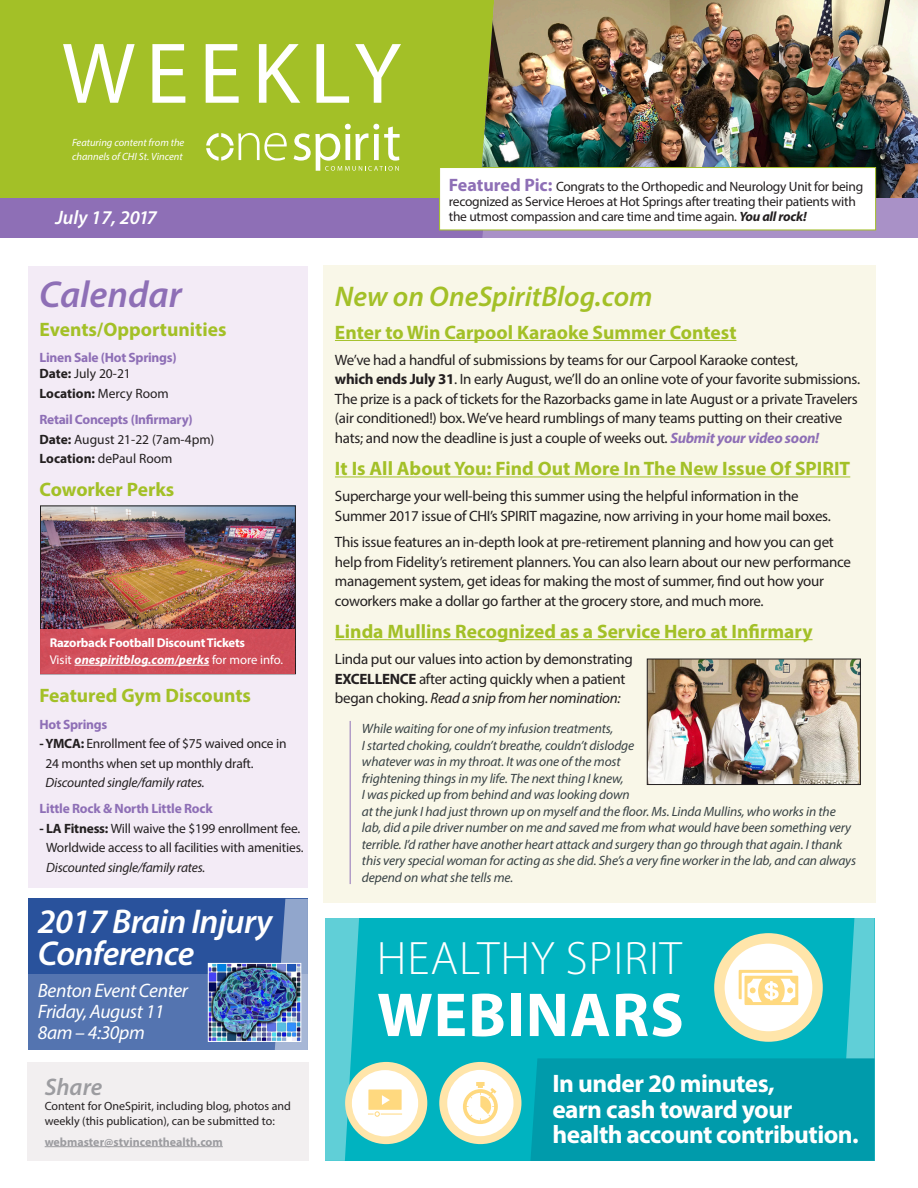
<style>
.page{position:relative;width:918px;height:1188px;background:#fff}
.page>*{position:absolute;margin:0;border:0;box-sizing:border-box;transform-origin:0 0}
.t1{font:87px "Myriad Pro";letter-spacing:.12em;color:#fff}
.t2{font:700 62.55px "Myriad Pro";letter-spacing:.015em;color:#fff}
.t3{font:300 47.1px "Myriad Pro";letter-spacing:.02em;color:#fff}
.t4{font:italic 600 37.5px "Myriad Pro";color:#8e6fb6}
.t5{font:italic 600 34.5px/31.5px "Myriad Pro";letter-spacing:-.02em;color:#fff}
.t6{font:italic 600 28.5px "Myriad Pro";color:#a3c027}
.t7{font:700 25.35px/25.8px "Myriad Pro";letter-spacing:-.02em;color:#fff}
.t8{font:italic 600 24px "Myriad Pro";color:#9c9ca0}
.Subhead{font:700 19.5px "Myriad Pro";color:#a3c027}
.Event_Details{font:700 19.5px "Myriad Pro";color:#a3c027}
.t9{font:italic 19.5px "Myriad Pro";letter-spacing:-.02em;color:#fff}
.t10{font:italic 600 19.5px "Myriad Pro";color:#fff}
.Subhead-2{font:15px/19.5px "Myriad Pro";letter-spacing:-.02em;color:#231f20}
.Subhead-3{font:italic 13.5px/16.5px "Myriad Pro";letter-spacing:-.01em;color:#384245}
.Body_Copy{font:13.5px/19.5px "Myriad Pro";letter-spacing:-.015em;color:#231f20}
.Subhead-4{font:13.5px/15px "Myriad Pro";letter-spacing:-.02em;color:#231f20}
.Body_Copy-2{font:700 13.5px "Myriad Pro";letter-spacing:-.02em;color:#8e6fb6}
.Body_Copy-3{font:700 12.75px/16.5px "Myriad Pro";letter-spacing:-.02em;color:#fff}
.Body_Copy-4{font:12px/15px "Myriad Pro";color:#231f20}
.Body_Copy-5{font:700 12px "Myriad Pro";color:#9c9ca0}
.Body_Copy-6{font:italic 10.5px "Myriad Pro";color:#fff}
.s1{font-weight:700;font-size:18px;color:#8e6fb6}
.s2{font-weight:700;font-style:italic}
.s3{font-weight:700}
.s4{font-weight:400}
.s5{font-style:italic}
.s6{font-weight:700;font-style:italic;color:#8e6fb6}
</style>
<div class="page">
<div style="left:323px;top:266px;width:553px;height:637px;background:#f9f7e8"></div>
<div style="left:0;top:0;width:918px;height:198px;background:#a3c027"></div>
<img style="left:481px;top:0;width:437px;height:198px">
<div style="left:0;top:198px;width:918px;height:40px;background:#8e6fb6"></div>
<svg style="left:469px;top:198px;width:449px;height:40px;background:#a892c0"></svg>
<hr style="left:335px;top:340px;width:401px;height:1px;background:#a3c027">
<hr style="left:335px;top:476px;width:515px;height:1px;background:#a3c027">
<hr style="left:335px;top:639px;width:478px;height:1px;background:#a3c027">
<svg style="left:206px;top:133px;width:81px;height:28px"></svg>
<svg style="left:294px;top:124px;width:106px;height:47px"></svg>
<div style="left:28px;top:266px;width:280px;height:622px;background:#f3ebf6"></div>
<div style="left:28px;top:899px;width:280px;height:151px;background:#29529c"></div>
<img style="left:42px;top:508px;width:252px;height:122px">
<div style="left:40px;top:506px;width:256px;height:168px;border:1px solid #231f20"></div>
<div style="left:28px;top:1062px;width:281px;height:99px;background:#f2eff0"></div>
<hr style="left:45px;top:1146px;width:178px;height:1px;background:#9c9ca0">
<div style="left:439px;top:167px;width:437px;height:63px;background:#fff;border:1px solid #a3c027"></div>
<div style="left:325px;top:918px;width:550px;height:243px;background:#00b3c0"></div>
<div style="left:40px;top:630px;width:255px;height:44px;background:#d14e59"></div>
<hr style="left:75px;top:665px;width:134px;height:1px;background:#fff">
<div style="left:28px;top:974px;width:280px;height:76px;background:#5474b0"></div>
<svg style="left:275px;top:899px;width:33px;height:151px"></svg>
<img style="left:210px;top:965px;width:89px;height:75px">
<div style="left:208px;top:963px;width:93px;height:79px;border:1px solid #fff"></div>
<svg style="left:325px;top:918px;width:34px;height:243px;background:#51cad3"></svg>
<svg style="left:530px;top:918px;width:345px;height:243px"></svg>
<div style="left:345px;top:1062px;width:82px;height:82px;background:#ffe5aa;border-radius:50%"></div>
<div style="left:352px;top:1070px;width:66px;height:66px;background:#fff;border-radius:50%"></div>
<div style="left:368px;top:1090px;width:34px;height:20px;background:#ffd97f"></div>
<svg style="left:368px;top:1095px;width:34px;height:22px"></svg>
<div style="left:439px;top:1062px;width:82px;height:82px;background:#ffe5aa;border-radius:50%"></div>
<div style="left:447px;top:1070px;width:67px;height:66px;background:#fff;border-radius:50%"></div>
<svg style="left:463px;top:1082px;width:35px;height:42px"></svg>
<hr style="left:350px;top:721px;width:1px;height:163px;background:#8e6fb6">
<img style="left:649px;top:661px;width:210px;height:122px">
<div style="left:647px;top:659px;width:214px;height:126px;border:1px solid #231f20"></div>
<p class="t1" style="left:62px;top:20px;width:341px">WEEKLY</p>
<p class="Body_Copy-6" style="left:72px;top:136px;width:114px">Featuring content from the</p>
<p class="Body_Copy-6" style="left:72px;top:150px;width:112px">channels of CHI St. Vincent</p>
<p class="t10" style="left:56px;top:205px;width:103px">July 17, 2017</p>
<p class="Subhead-4" style="left:449px;top:178px;width:416px"><span class="s1">Featured Pic:</span> Congrats to the Orthopedic and Neurology Unit for being recognized as Service Heroes at Hot Springs after treating their patients with the utmost compassion and care time and time again. <span class="s2">You all rock!</span></p>
<p class="t4" style="left:39px;top:271px;width:144px">Calendar</p>
<p class="Event_Details" style="left:40px;top:316px;width:188px">Events/Opportunities</p>
<p class="Body_Copy-2" style="left:40px;top:348px;width:139px">Linen Sale (Hot Springs)</p>
<p class="Body_Copy" style="left:40px;top:364px;width:131px"><span class="s3">Date:</span> July 20-21<br><span class="s3">Location:</span> Mercy Room</p>
<p class="Body_Copy-2" style="left:40px;top:411px;width:155px">Retail Concepts (Infirmary)</p>
<p class="Body_Copy" style="left:40px;top:429px;width:176px"><span class="s3">Date:</span> August 21-22 (7am-4pm)<br><span class="s3">Location:</span> dePaul Room</p>
<p class="Event_Details" style="left:40px;top:477px;width:136px">Coworker Perks</p>
<p class="Body_Copy-3" style="left:50px;top:634px;width:235px">Razorback Football Discount Tickets<br><span class="s4">Visit</span> <span class="s5">onespiritblog.com/perks</span> <span class="s4">for more info.</span></p>
<p class="Event_Details" style="left:40px;top:683px;width:213px">Featured Gym Discounts</p>
<p class="Body_Copy-2" style="left:40px;top:715px;width:69px">Hot Springs</p>
<p class="Body_Copy" style="left:46px;top:734px;width:243px;text-indent:-6px"><span class="s3">- YMCA:</span> Enrollment fee of $75 waived once in<br>24 months when set up monthly draft.<br><span class="s5">Discounted single/family rates.</span></p>
<p class="Body_Copy-2" style="left:40px;top:800px;width:175px">Little Rock &amp; North Little Rock</p>
<p class="Body_Copy" style="left:46px;top:818px;width:259px;text-indent:-7px"><span class="s3">- LA Fitness:</span> Will waive the $199 enrollment fee.<br>Worldwide access to all facilities with amenities.<br><span class="s5">Discounted single/family rates.</span></p>
<p class="t5" style="left:38px;top:905px;width:236px">2017 Brain Injury<br>Conference</p>
<p class="t9" style="left:38px;top:978px;width:152px">Benton Event Center</p>
<p class="t9" style="left:38px;top:999px;width:128px">Friday, August 11</p>
<p class="t9" style="left:38px;top:1020px;width:108px">8am – 4:30pm</p>
<p class="t8" style="left:45px;top:1072px;width:59px">Share</p>
<p class="Body_Copy-4" style="left:45px;top:1099px;width:248px">Content for OneSpirit, including blog, photos and weekly (this publication), can be submitted to:</p>
<p class="Body_Copy-5" style="left:45px;top:1134px;width:180px">webmaster@stvincenthealth.com</p>
<p class="t6" style="left:335px;top:279px;width:319px">New on OneSpiritBlog.com</p>
<p class="Subhead" style="left:335px;top:319px;width:403px">Enter to Win Carpool Karaoke Summer Contest</p>
<p class="Subhead-2" style="left:335px;top:350px;width:527px">We’ve had a handful of submissions by teams for our Carpool Karaoke contest,<br><span class="s3">which ends July 31</span>. In early August, we’ll do an online vote of your favorite submissions.<br>The prize is a pack of tickets for the Razorbacks game in late August or a private Travelers (air conditioned!) box. We’ve heard rumblings of many teams putting on their creative hats; and now the deadline is just a couple of weeks out. <span class="s6">Submit your video soon!</span></p>
<p class="Subhead" style="left:335px;top:456px;width:517px">It Is All About You: Find Out More In The New Issue Of SPIRIT</p>
<p class="Subhead-2" style="left:335px;top:486px;width:497px">Supercharge your well-being this summer using the helpful information in the<br>Summer 2017 issue of CHI’s SPIRIT magazine, now arriving in your home mail boxes.</p>
<p class="Subhead-2" style="left:335px;top:532px;width:518px">This issue features an in-depth look at pre-retirement planning and how you can get help from Fidelity’s retirement planners. You can also learn about our new performance management system, get ideas for making the most of summer, find out how your coworkers make a dollar go farther at the grocery store, and much more.</p>
<p class="Subhead" style="left:335px;top:618px;width:479px">Linda Mullins Recognized as a Service Hero at Infirmary</p>
<p class="Subhead-2" style="left:335px;top:649px;width:299px">Linda put our values into action by demonstrating<br><span class="s3">EXCELLENCE</span> after acting quickly when a patient began choking. <span class="s5">Read a snip from her nomination:</span></p>
<p class="Subhead-3" style="left:362px;top:720px;width:496px">While waiting for one of my infusion treatments,<br>I started choking, couldn’t breathe, couldn’t dislodge<br>whatever was in my throat. It was one of the most<br>frightening things in my life. The next thing I knew,<br>I was picked up from behind and was looking down<br>at the junk I had just thrown up on myself and the floor. Ms. Linda Mullins, who works in the lab, did a pile driver number on me and saved me from what would have been something very terrible. I’d rather have another heart attack and surgery than go through that again. I thank this very special woman for acting as she did. She’s a very fine worker in the lab, and can always depend on what she tells me.</p>
<p class="t3" style="left:377px;top:930px;width:306px">HEALTHY SPIRIT</p>
<p class="t2" style="left:377px;top:974px;width:308px">WEBINARS</p>
<p class="t7" style="left:552px;top:1070px;width:308px">In under 20 minutes,<br>earn cash toward your health account contribution.</p>
</div>
